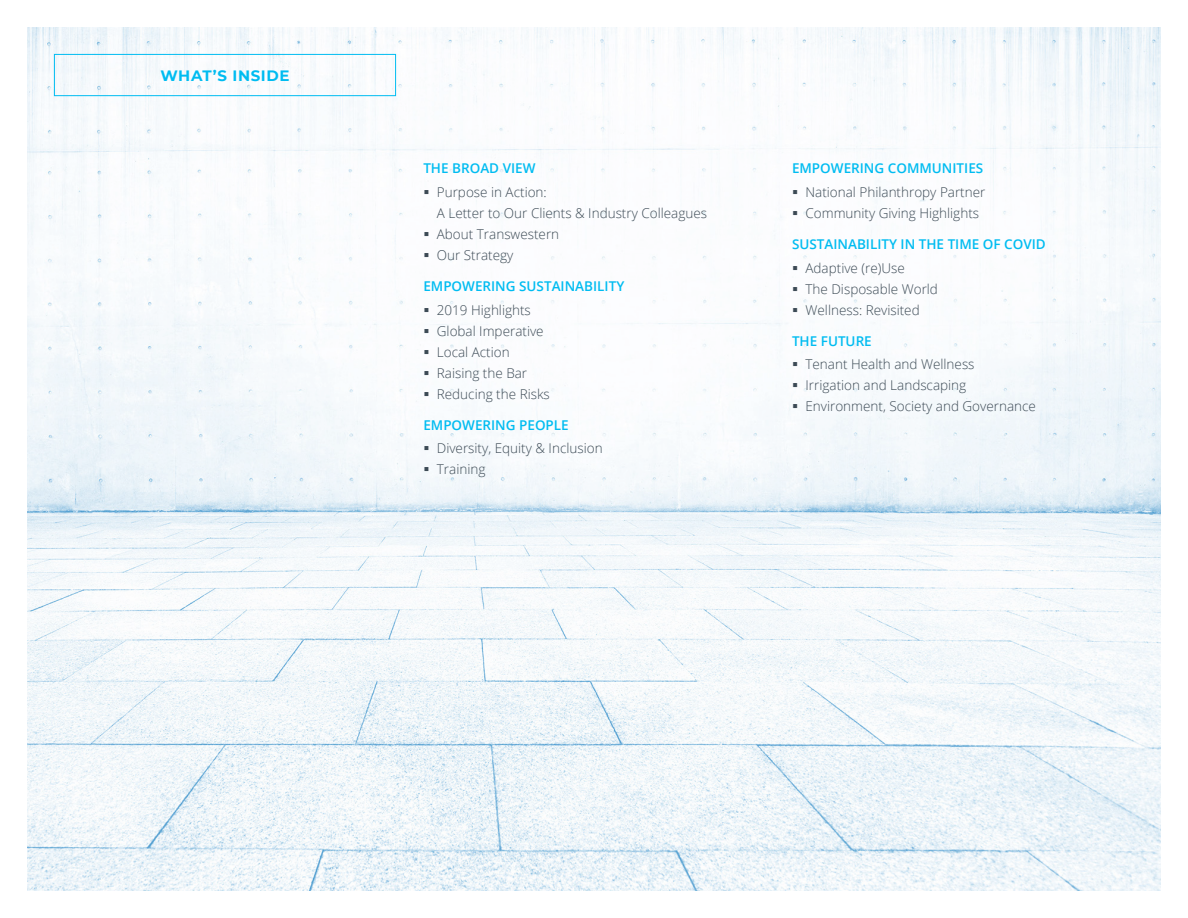
<style>
.page{position:relative;width:1188px;height:918px;background:#fff}
.page>*{position:absolute;margin:0;border:0;box-sizing:border-box;transform-origin:0 0}
.t1{font:700 15px "Montserrat";letter-spacing:.04em;color:#00bcf1}
.t2{font:300 13.5px/21px "Open Sans";color:#3c4a55}
.t3{font:600 13.5px "Open Sans";color:#00bcf1}
</style>
<div class="page">
<img style="left:27px;top:27px;width:1134px;height:864px">
<div style="left:54px;top:54px;width:342px;height:42px;border:1px solid #00bcf1"></div>
<svg style="left:424px;top:190px;width:4px;height:4px"></svg>
<svg style="left:424px;top:232px;width:4px;height:4px"></svg>
<svg style="left:424px;top:253px;width:4px;height:4px"></svg>
<svg style="left:424px;top:308px;width:4px;height:4px"></svg>
<svg style="left:424px;top:329px;width:4px;height:4px"></svg>
<svg style="left:424px;top:350px;width:4px;height:4px"></svg>
<svg style="left:424px;top:371px;width:4px;height:4px"></svg>
<svg style="left:424px;top:392px;width:4px;height:4px"></svg>
<svg style="left:424px;top:447px;width:4px;height:4px"></svg>
<svg style="left:424px;top:468px;width:4px;height:4px"></svg>
<svg style="left:793px;top:190px;width:4px;height:4px"></svg>
<svg style="left:793px;top:211px;width:4px;height:4px"></svg>
<svg style="left:793px;top:266px;width:4px;height:4px"></svg>
<svg style="left:793px;top:287px;width:4px;height:4px"></svg>
<svg style="left:793px;top:308px;width:4px;height:4px"></svg>
<svg style="left:793px;top:363px;width:4px;height:4px"></svg>
<svg style="left:793px;top:384px;width:4px;height:4px"></svg>
<svg style="left:793px;top:405px;width:4px;height:4px"></svg>
<h1 class="t1" style="left:160px;top:65px;width:131px">WHAT’S INSIDE</h1>
<h2 class="t3" style="left:423px;top:159px;width:114px">THE BROAD VIEW</h2>
<p class="t2" style="left:437px;top:181px;width:272px">Purpose in Action:<br>A Letter to Our Clients &amp; Industry Colleagues</p>
<p class="t2" style="left:437px;top:223px;width:124px">About Transwestern</p>
<p class="t2" style="left:437px;top:244px;width:78px">Our Strategy</p>
<h2 class="t3" style="left:423px;top:277px;width:202px">EMPOWERING SUSTAINABILITY</h2>
<p class="t2" style="left:437px;top:299px;width:96px">2019 Highlights</p>
<p class="t2" style="left:437px;top:320px;width:108px">Global Imperative</p>
<p class="t2" style="left:437px;top:341px;width:74px">Local Action</p>
<p class="t2" style="left:437px;top:362px;width:92px">Raising the Bar</p>
<p class="t2" style="left:437px;top:383px;width:115px">Reducing the Risks</p>
<h2 class="t3" style="left:423px;top:416px;width:147px">EMPOWERING PEOPLE</h2>
<p class="t2" style="left:437px;top:438px;width:167px">Diversity, Equity &amp; Inclusion</p>
<p class="t2" style="left:437px;top:459px;width:50px">Training</p>
<h2 class="t3" style="left:792px;top:159px;width:193px">EMPOWERING COMMUNITIES</h2>
<p class="t2" style="left:806px;top:181px;width:181px">National Philanthropy Partner</p>
<p class="t2" style="left:806px;top:202px;width:175px">Community Giving Highlights</p>
<h2 class="t3" style="left:792px;top:235px;width:255px">SUSTAINABILITY IN THE TIME OF COVID</h2>
<p class="t2" style="left:806px;top:257px;width:101px">Adaptive (re)Use</p>
<p class="t2" style="left:806px;top:278px;width:134px">The Disposable World</p>
<p class="t2" style="left:806px;top:299px;width:116px">Wellness: Revisited</p>
<h2 class="t3" style="left:792px;top:332px;width:81px">THE FUTURE</h2>
<p class="t2" style="left:806px;top:354px;width:171px">Tenant Health and Wellness</p>
<p class="t2" style="left:806px;top:375px;width:162px">Irrigation and Landscaping</p>
<p class="t2" style="left:806px;top:396px;width:232px">Environment, Society and Governance</p>
</div>
